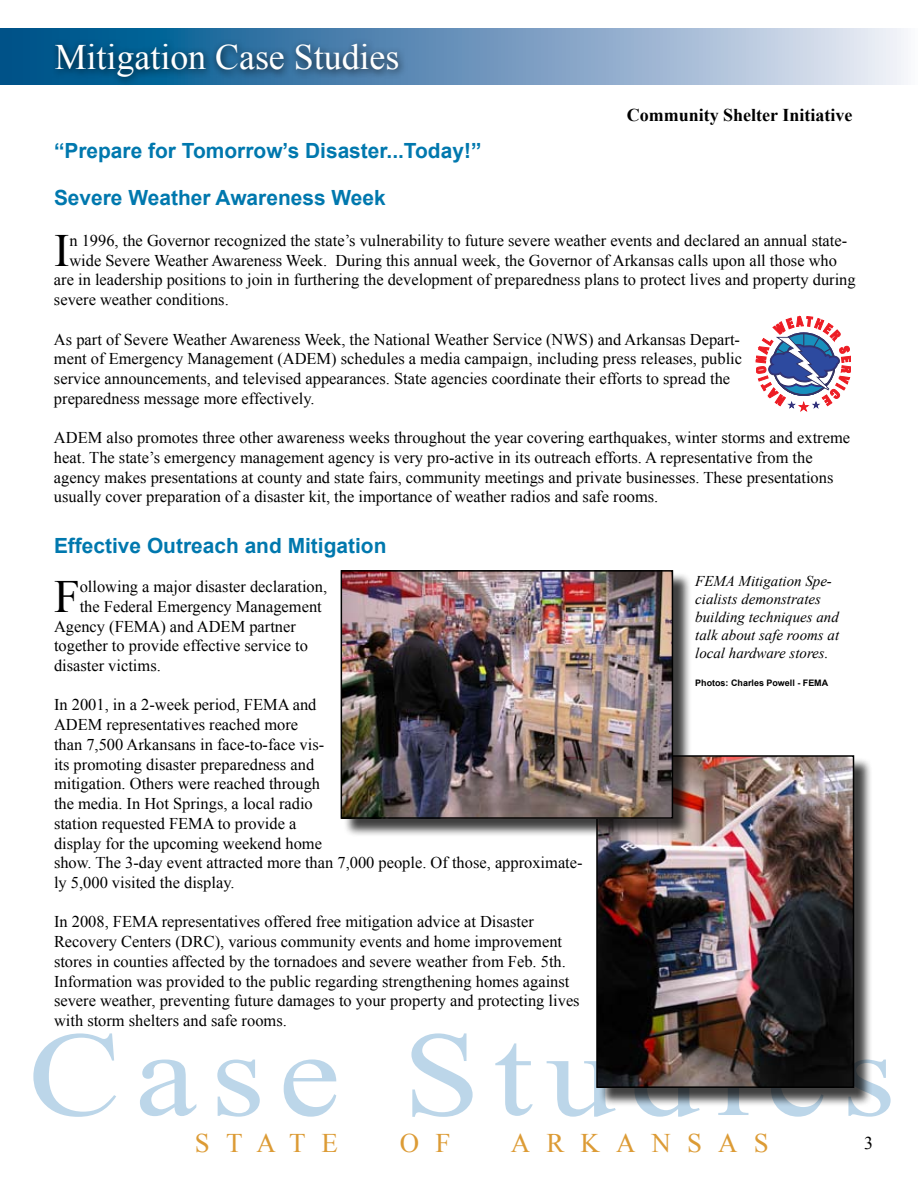
<style>
.page{position:relative;width:918px;height:1188px;background:#fff}
.page>*{position:absolute;margin:0;border:0;box-sizing:border-box;transform-origin:0 0}
.t1{font:120.45px "Times New Roman";letter-spacing:.1em;color:#bcd6e9;scale:1.15 1}
.t2{font:46.2px "Times New Roman";color:#000}
.t3{font:35.85px "Times New Roman";color:#fff}
.t4{font:26.85px "Times New Roman";letter-spacing:.6em;color:#dc9b35}
.t5{font:700 20.85px "Arial";color:#0078ae}
.t6{font:700 18px "Times New Roman";color:#000}
.t7{font:18px "Times New Roman";color:#000}
.t8{font:16.5px/19.8px "Times New Roman";color:#000}
.t9{font:italic 15px/18px "Times New Roman";color:#000}
.t10{font:700 9px "Arial";color:#000}
</style>
<div class="page">
<svg style="left:1px;top:29px;width:903px;height:56px;background:#5187b0"></svg>
<div style="left:49px;top:38px;width:869px;height:78px;background:#000;opacity:.75"></div>
<svg style="left:756px;top:316px;width:94px;height:95px"></svg>
<div style="left:599px;top:758px;width:280px;height:355px;background:#000;opacity:.75"></div>
<img style="left:598px;top:757px;width:254px;height:329px">
<div style="left:596px;top:755px;width:258px;height:333px;border:1px solid #000"></div>
<div style="left:343px;top:572px;width:355px;height:273px;background:#000;opacity:.75"></div>
<img style="left:343px;top:572px;width:328px;height:245px">
<div style="left:341px;top:570px;width:332px;height:249px;border:1px solid #000"></div>
<h3 class="t3" style="left:55px;top:33px;width:346px">Mitigation Case Studies</h3>
<p class="t6" style="left:627px;top:103px;width:227px">Community Shelter Initiative</p>
<p class="t5" style="left:54px;top:137px;width:429px">“Prepare for Tomorrow’s Disaster...Today!”</p>
<p class="t5" style="left:54px;top:184px;width:333px">Severe Weather Awareness Week</p>
<h2 class="t2" style="left:54px;top:219px;width:17px">I</h2>
<p class="t8" style="left:69px;top:230px;width:779px">n 1996, the Governor recognized the state’s vulnerability to future severe weather events and declared an annual state-</p>
<p class="t8" style="left:69px;top:250px;width:769px">wide Severe Weather Awareness Week. During this annual week, the Governor of Arkansas calls upon all those who</p>
<p class="t8" style="left:54px;top:270px;width:803px">are in leadership positions to join in furthering the development of preparedness plans to protect lives and property during</p>
<p class="t8" style="left:54px;top:289px;width:176px">severe weather conditions.</p>
<p class="t8" style="left:54px;top:329px;width:690px">As part of Severe Weather Awareness Week, the National Weather Service (NWS) and Arkansas Depart&shy;ment of Emergency Management (ADEM) schedules a media campaign, including press releases, public service announcements, and televised appearances. State agencies coordinate their efforts to spread the preparedness message more effectively.</p>
<p class="t8" style="left:54px;top:428px;width:798px">ADEM also promotes three other awareness weeks throughout the year covering earthquakes, winter storms and extreme heat. The state’s emergency management agency is very pro-active in its outreach efforts. A representative from the agency makes presentations at county and state fairs, community meetings and private businesses. These presentations usually cover preparation of a disaster kit, the importance of weather radios and safe rooms.</p>
<p class="t5" style="left:54px;top:532px;width:334px">Effective Outreach and Mitigation</p>
<h2 class="t2" style="left:54px;top:565px;width:27px">F</h2>
<p class="t8" style="left:80px;top:576px;width:249px">ollowing a major disaster declaration,</p>
<p class="t9" style="left:695px;top:572px;width:145px">FEMA Mitigation Spe&shy;cialists demonstrates building techniques and talk about safe rooms at local hardware stores.</p>
<p class="t10" style="left:695px;top:677px;width:135px">Photos: Charles Powell - FEMA</p>
<p class="t8" style="left:80px;top:596px;width:244px">the Federal Emergency Management</p>
<p class="t8" style="left:54px;top:616px;width:243px">Agency (FEMA) and ADEM partner</p>
<p class="t8" style="left:54px;top:636px;width:255px">together to provide effective service to</p>
<p class="t8" style="left:54px;top:655px;width:108px">disaster victims.</p>
<p class="t8" style="left:54px;top:695px;width:530px">In 2001, in a 2-week period, FEMA and<br>ADEM representatives reached more<br>than 7,500 Arkansans in face-to-face vis-<br>its promoting disaster preparedness and<br>mitigation. Others were reached through<br>the media. In Hot Springs, a local radio<br>station requested FEMA to provide a<br>display for the upcoming weekend home<br>show. The 3-day event attracted more than 7,000 people. Of those, approximate&shy;ly 5,000 visited the display.</p>
<p class="t8" style="left:54px;top:912px;width:527px">In 2008, FEMA representatives offered free mitigation advice at Disaster Recovery Centers (DRC), various community events and home improvement stores in counties affected by the tornadoes and severe weather from Feb. 5th.<br>Information was provided to the public regarding strengthening homes against severe weather, preventing future damages to your property and protecting lives with storm shelters and safe rooms.</p>
<h1 class="t1" style="left:28px;top:994px;width:755px">Case Studies</h1>
<h3 class="t4" style="left:195px;top:1125px;width:145px">STATE</h3>
<h3 class="t4" style="left:400px;top:1125px;width:52px">O F</h3>
<h3 class="t4" style="left:511px;top:1125px;width:259px">ARKANSAS</h3>
<p class="t7" style="left:864px;top:1131px;width:10px">3</p>
</div>
